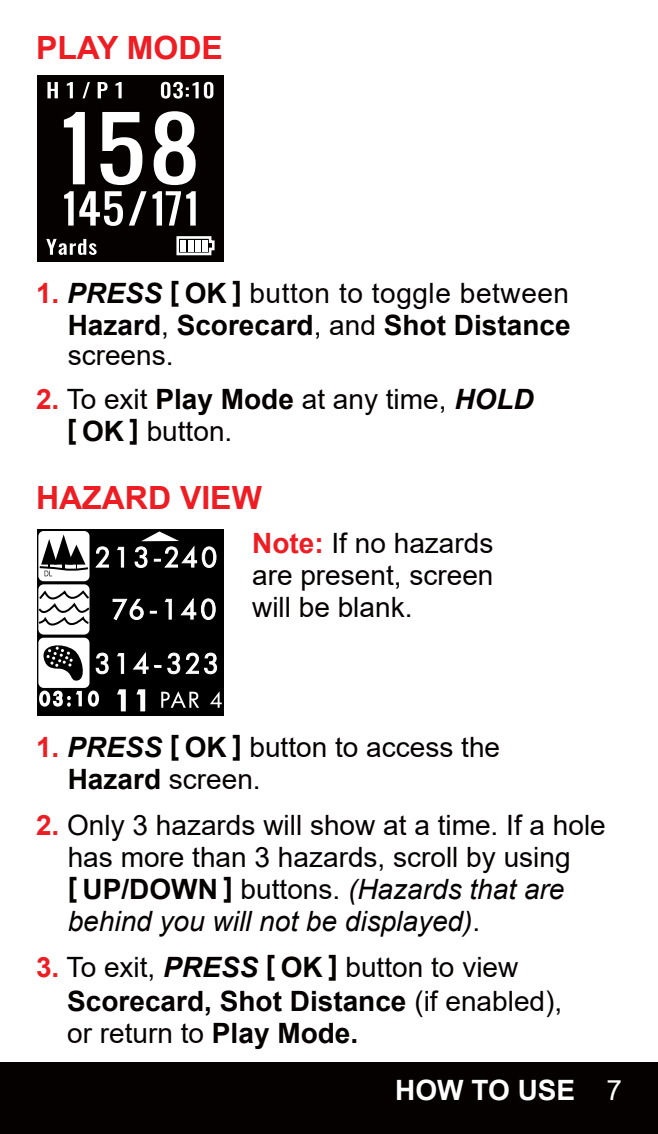
<style>
.page{position:relative;width:658px;height:1134px;background:#fff}
.page>*{position:absolute;margin:0;border:0;box-sizing:border-box;transform-origin:0 0}
.t1{font:700 32px "Arial";color:#ee1d23}
.t2{font:28px/32px "Arial";color:#060101}
.t3{font:700 28px "Arial";color:#fff}
.s1{font-weight:700;color:#ee1d23}
.s2{font-weight:700;font-style:italic}
.s3{font-weight:700}
.s4{font-style:italic}
.s5{font-weight:400}
</style>
<div class="page">
<div style="left:37px;top:75px;width:187px;height:187px;background:#060101"></div>
<svg style="left:64px;top:191px;width:59px;height:35px"></svg>
<svg style="left:129px;top:191px;width:67px;height:35px"></svg>
<svg style="left:64px;top:112px;width:21px;height:72px"></svg>
<svg style="left:100px;top:112px;width:42px;height:73px"></svg>
<svg style="left:154px;top:111px;width:42px;height:74px"></svg>
<svg style="left:46px;top:239px;width:51px;height:16px"></svg>
<svg style="left:47px;top:82px;width:11px;height:16px"></svg>
<svg style="left:67px;top:82px;width:6px;height:16px"></svg>
<svg style="left:82px;top:82px;width:8px;height:16px"></svg>
<svg style="left:98px;top:82px;width:10px;height:16px"></svg>
<svg style="left:115px;top:82px;width:7px;height:16px"></svg>
<svg style="left:161px;top:82px;width:52px;height:17px"></svg>
<svg style="left:176px;top:236px;width:39px;height:20px"></svg>
<div style="left:181px;top:240px;width:5px;height:11px;background:#fff"></div>
<div style="left:188px;top:240px;width:5px;height:11px;background:#fff"></div>
<div style="left:195px;top:240px;width:5px;height:11px;background:#fff"></div>
<div style="left:202px;top:240px;width:5px;height:11px;background:#fff"></div>
<div style="left:37px;top:529px;width:187px;height:187px;background:#000"></div>
<svg style="left:39px;top:690px;width:60px;height:17px"></svg>
<div style="left:38px;top:531px;width:51px;height:50px;background:#fff;border-radius:5px"></div>
<div style="left:38px;top:638px;width:51px;height:50px;background:#fff;border-radius:5px"></div>
<svg style="left:43px;top:645px;width:40px;height:36px"></svg>
<div style="left:38px;top:584px;width:51px;height:51px;background:#fff;border-radius:5px"></div>
<svg style="left:38px;top:589px;width:52px;height:41px"></svg>
<svg style="left:117px;top:546px;width:8px;height:22px"></svg>
<svg style="left:112px;top:598px;width:32px;height:23px"></svg>
<svg style="left:150px;top:611px;width:7px;height:3px"></svg>
<svg style="left:164px;top:598px;width:8px;height:22px"></svg>
<svg style="left:180px;top:597px;width:36px;height:23px"></svg>
<svg style="left:95px;top:652px;width:14px;height:23px"></svg>
<svg style="left:117px;top:653px;width:8px;height:21px"></svg>
<svg style="left:132px;top:652px;width:29px;height:22px"></svg>
<svg style="left:167px;top:652px;width:51px;height:23px"></svg>
<svg style="left:117px;top:689px;width:9px;height:23px"></svg>
<svg style="left:136px;top:689px;width:10px;height:23px"></svg>
<svg style="left:161px;top:691px;width:38px;height:17px"></svg>
<svg style="left:210px;top:691px;width:12px;height:17px"></svg>
<svg style="left:134px;top:531px;width:83px;height:37px"></svg>
<svg style="left:38px;top:534px;width:71px;height:42px"></svg>
<div style="left:0;top:1062px;width:658px;height:72px;background:#060101"></div>
<p class="t1" style="left:36px;top:26px;width:188px">PLAY MODE</p>
<p class="t2" style="left:68px;top:278px;width:504px;text-align:justify;text-indent:-32px"><span class="s1">1.</span> <span class="s2">PRESS</span> <span class="s3">[ OK ]</span> button to toggle between <span class="s3">Hazard</span>, <span class="s3">Scorecard</span>, and <span class="s3">Shot Distance </span>screens.</p>
<p class="t2" style="left:67px;top:383px;width:468px;text-indent:-31px"><span class="s1">2.</span> To exit <span class="s3">Play Mode</span> at any time, <span class="s2">HOLD </span><span class="s3">[ OK ]</span> button.</p>
<p class="t1" style="left:36px;top:476px;width:227px">HAZARD VIEW</p>
<p class="t2" style="left:252px;top:527px;width:243px;text-align:justify"><span class="s1">Note:</span> If no hazards are present, screen will be blank.</p>
<p class="t2" style="left:68px;top:731px;width:434px;text-indent:-32px"><span class="s1">1.</span> <span class="s2">PRESS</span> <span class="s3">[ OK ]</span> button to access the<br><span class="s3">Hazard</span> screen.</p>
<p class="t2" style="left:68px;top:809px;width:539px;text-indent:-32px"><span class="s1">2.</span> Only 3 hazards will show at a time. If a hole has more than 3 hazards, scroll by using<br><span class="s3">[ UP/DOWN ]</span> buttons. <span class="s4">(Hazards that are behind you will not be displayed)</span>.</p>
<p class="t2" style="left:67px;top:951px;width:496px;text-indent:-31px"><span class="s1">3.</span> To exit, <span class="s2">PRESS</span> <span class="s3">[ OK ]</span> button to view<br><span class="s3">Scorecard, Shot Distance</span> (if enabled), or return to <span class="s3">Play Mode.</span></p>
<p class="t3" style="left:395px;top:1071px;width:228px">HOW TO USE <span class="s5">7</span></p>
</div>
